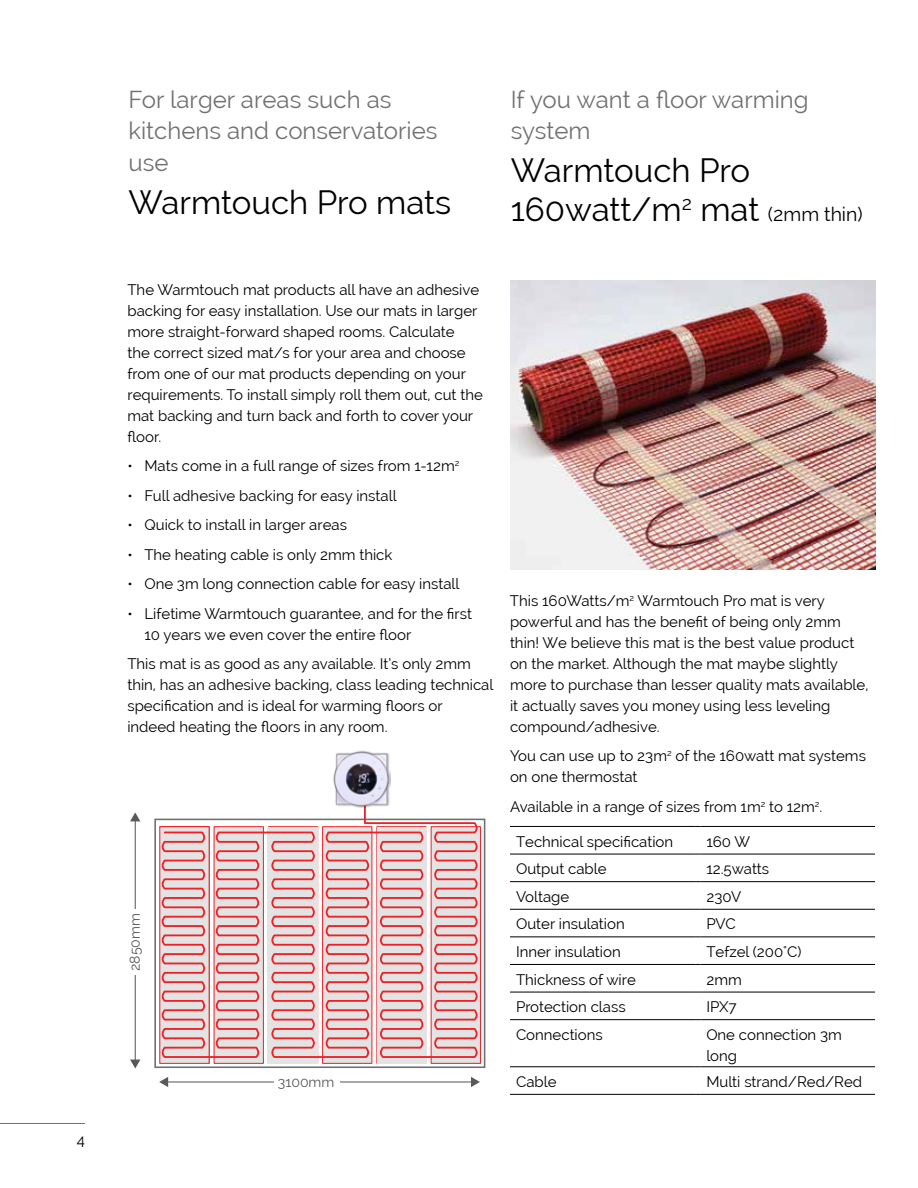
<style>
.page{position:relative;width:918px;height:1188px;background:#fff}
.page>*{position:absolute;margin:0;border:0;box-sizing:border-box;transform-origin:0 0}
.t1{font:33px/39px "Raleway";color:#000}
.t2{font:24px/31.5px "Raleway";color:#717271}
.t3{font:15px/21px "Raleway";color:#000}
.t4{font:14.1px "Raleway";color:#59595c}
.s1{font-size:19.5px}
</style>
<div class="page">
<hr style="left:0;top:1123px;width:85px;height:1px;background:#717271">
<img style="left:511px;top:281px;width:364px;height:288px">
<hr style="left:510px;top:854px;width:186px;height:1px;background:#000">
<hr style="left:700px;top:854px;width:175px;height:1px;background:#000">
<hr style="left:510px;top:881px;width:186px;height:1px;background:#000">
<hr style="left:700px;top:881px;width:175px;height:1px;background:#000">
<hr style="left:700px;top:909px;width:175px;height:1px;background:#000">
<hr style="left:700px;top:937px;width:175px;height:1px;background:#000">
<hr style="left:510px;top:964px;width:186px;height:1px;background:#000">
<hr style="left:700px;top:964px;width:175px;height:1px;background:#000">
<hr style="left:510px;top:992px;width:186px;height:1px;background:#000">
<hr style="left:700px;top:992px;width:175px;height:1px;background:#000">
<hr style="left:510px;top:1019px;width:186px;height:1px;background:#000">
<hr style="left:700px;top:1019px;width:175px;height:1px;background:#000">
<hr style="left:510px;top:1067px;width:186px;height:1px;background:#000">
<hr style="left:700px;top:1067px;width:175px;height:1px;background:#000">
<hr style="left:510px;top:826px;width:186px;height:1px;background:#000">
<hr style="left:700px;top:826px;width:175px;height:1px;background:#000">
<hr style="left:510px;top:909px;width:186px;height:1px;background:#000">
<hr style="left:510px;top:937px;width:186px;height:1px;background:#000">
<hr style="left:510px;top:1094px;width:186px;height:1px;background:#000">
<hr style="left:700px;top:1094px;width:175px;height:1px;background:#000">
<div style="left:159px;top:826px;width:50px;height:238px;border:1px solid #ec2227"></div>
<div style="left:431px;top:826px;width:50px;height:238px;border:1px solid #ec2227"></div>
<div style="left:154px;top:819px;width:331px;height:249px;border:2px solid #6d6f71"></div>
<hr style="left:167px;top:1081px;width:305px;height:2px;background:#59595c">
<svg style="left:471px;top:1077px;width:9px;height:10px"></svg>
<svg style="left:159px;top:1077px;width:9px;height:10px"></svg>
<div style="left:274px;top:1074px;width:65px;height:16px;background:#fff"></div>
<hr style="left:135px;top:820px;width:1px;height:241px;background:#59595c">
<svg style="left:130px;top:812px;width:10px;height:9px"></svg>
<svg style="left:130px;top:1060px;width:10px;height:9px"></svg>
<div style="left:127px;top:910px;width:16px;height:65px;background:#fff"></div>
<svg style="left:160px;top:808px;width:319px;height:251px;background:#e7bfc0"></svg>
<img style="left:333px;top:751px;width:57px;height:57px">
<p class="t3" style="left:77px;top:1129px;width:10px">4</p>
<h2 class="t2" style="left:129px;top:83px;width:310px">For larger areas such as kitchens and conservatories use</h2>
<h1 class="t1" style="left:129px;top:183px;width:324px">Warmtouch Pro mats</h1>
<h2 class="t2" style="left:511px;top:83px;width:299px">If you want a floor warming system</h2>
<h1 class="t1" style="left:511px;top:151px;width:353px">Warmtouch Pro<br>160watt/m<sup>2</sup> mat <span class="s1">(2mm thin)</span></h1>
<p class="t3" style="left:127px;top:279px;width:357px">The Warmtouch mat products all have an adhesive backing for easy installation. Use our mats in larger more straight-forward shaped rooms. Calculate<br>the correct sized mat/s for your area and choose from one of our mat products depending on your requirements. To install simply roll them out, cut the mat backing and turn back and forth to cover your floor.</p>
<p class="t3" style="left:127px;top:455px;width:333px">• Mats come in a full range of sizes from 1-12m<sup>2</sup></p>
<p class="t3" style="left:127px;top:485px;width:271px">• Full adhesive backing for easy install</p>
<p class="t3" style="left:127px;top:514px;width:221px">• Quick to install in larger areas</p>
<p class="t3" style="left:127px;top:544px;width:267px">• The heating cable is only 2mm thick</p>
<p class="t3" style="left:127px;top:573px;width:334px">• One 3m long connection cable for easy install</p>
<p class="t3" style="left:144px;top:603px;width:329px;text-indent:-17px">• Lifetime Warmtouch guarantee, and for the first<br>10 years we even cover the entire floor</p>
<p class="t3" style="left:127px;top:653px;width:368px">This mat is as good as any available. It’s only 2mm thin, has an adhesive backing, class leading technical specification and is ideal for warming floors or indeed heating the floors in any room.</p>
<p class="t4" style="left:127px;top:971px;width:59px;rotate:-90deg">2850mm</p>
<p class="t4" style="left:278px;top:1074px;width:58px">3100mm</p>
<p class="t3" style="left:510px;top:590px;width:360px">This 160Watts/m<sup>2</sup> Warmtouch Pro mat is very powerful and has the benefit of being only 2mm thin! We believe this mat is the best value product on the market. Although the mat maybe slightly more to purchase than lesser quality mats available, it actually saves you money using less leveling compound/adhesive.</p>
<p class="t3" style="left:510px;top:745px;width:357px">You can use up to 23m<sup>2</sup> of the 160watt mat systems on one thermostat</p>
<p class="t3" style="left:510px;top:796px;width:314px">Available in a range of sizes from 1m<sup>2</sup> to 12m<sup>2</sup>.</p>
<p class="t3" style="left:516px;top:831px;width:159px">Technical specification</p>
<p class="t3" style="left:706px;top:831px;width:45px">160 W</p>
<p class="t3" style="left:516px;top:858px;width:92px">Output cable</p>
<p class="t3" style="left:706px;top:858px;width:64px">12.5watts</p>
<p class="t3" style="left:516px;top:886px;width:55px">Voltage</p>
<p class="t3" style="left:706px;top:886px;width:36px">230V</p>
<p class="t3" style="left:516px;top:914px;width:110px">Outer insulation</p>
<p class="t3" style="left:706px;top:914px;width:31px">PVC</p>
<p class="t3" style="left:516px;top:941px;width:106px">Inner insulation</p>
<p class="t3" style="left:706px;top:941px;width:97px">Tefzel (200°C)</p>
<p class="t3" style="left:516px;top:969px;width:121px">Thickness of wire</p>
<p class="t3" style="left:706px;top:969px;width:37px">2mm</p>
<p class="t3" style="left:516px;top:996px;width:111px">Protection class</p>
<p class="t3" style="left:706px;top:996px;width:32px">IPX7</p>
<p class="t3" style="left:516px;top:1024px;width:88px">Connections</p>
<p class="t3" style="left:706px;top:1024px;width:137px">One connection 3m long</p>
<p class="t3" style="left:516px;top:1071px;width:42px">Cable</p>
<p class="t3" style="left:706px;top:1071px;width:157px">Multi strand/Red/Red</p>
</div>
